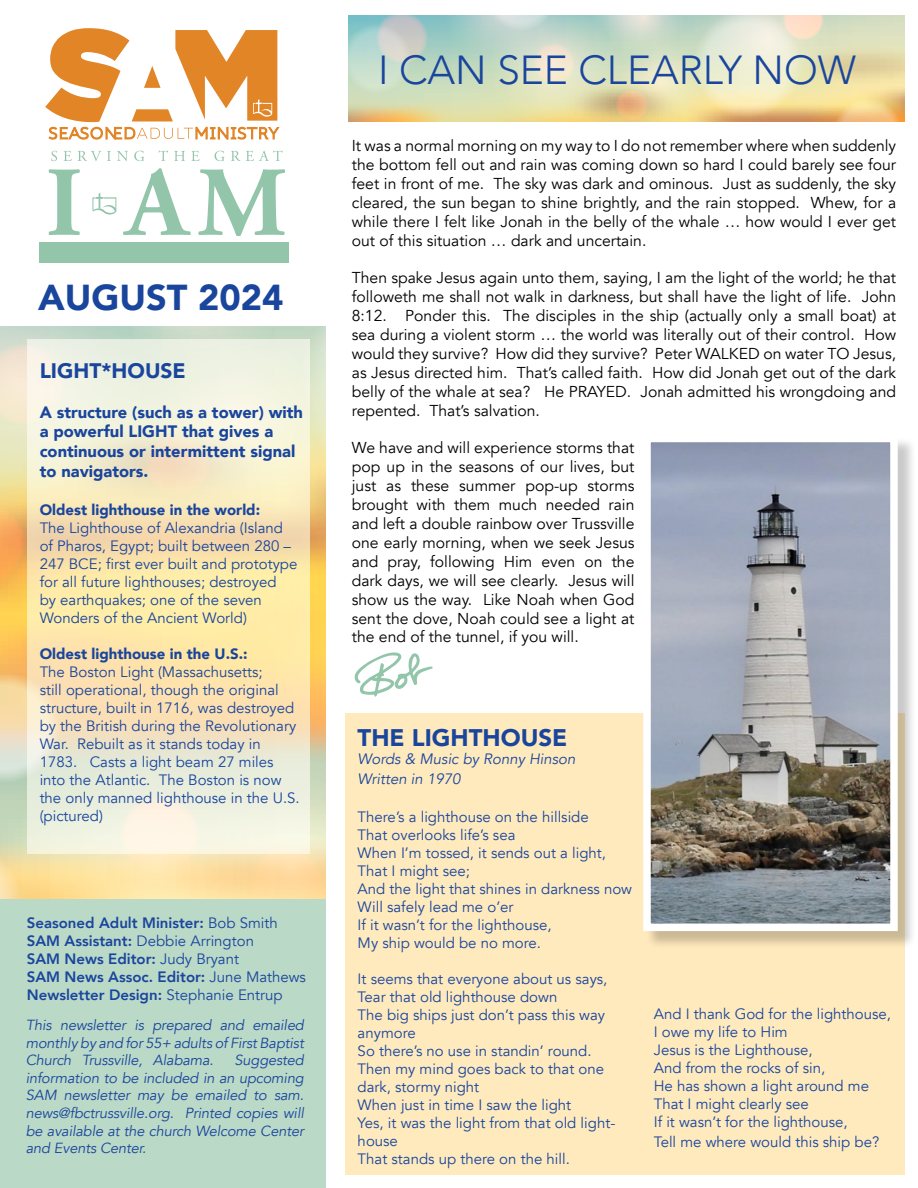
<style>
.page{position:relative;width:918px;height:1188px;background:#fff}
.page>*{position:absolute;margin:0;border:0;box-sizing:border-box;transform-origin:0 0}
.t1{font:300 40.5px "Avenir";color:#19459d}
.t2{font:900 36px "Avenir";color:#19459d}
.t3{font:900 24px "Avenir";color:#19459d}
.t4{font:900 21px "Avenir";color:#19459d}
.t5{font:900 16.5px/19.8px "Avenir";color:#19459d}
.t6{font:15.75px/18.9px "Avenir";color:#000;text-align:justify}
.t7{font:15px/18px "Avenir";color:#19459d}
.t8{font:800 15px/18px "Avenir";color:#19459d}
.t9{font:900 15px "Avenir";color:#19459d}
.t10{font:italic 15px/19.8px "Avenir";color:#19459d}
.t11{font:italic 14.7px/17.5px "Avenir";letter-spacing:-.01em;color:#19459d;text-align:justify}
.s1{font-weight:400}
</style>
<div class="page">
<svg style="left:349px;top:16px;width:92px;height:105px;background:#d1d1a4"></svg>
<svg style="left:349px;top:16px;width:82px;height:79px;background:#bdd5c8"></svg>
<svg style="left:441px;top:16px;width:463px;height:106px;background:#dcdcb7"></svg>
<svg style="left:0;top:326px;width:326px;height:574px;background:#ecd89f"></svg>
<svg style="left:354px;top:652px;width:79px;height:45px"></svg>
<svg style="left:49px;top:169px;width:31px;height:66px"></svg>
<svg style="left:123px;top:168px;width:68px;height:67px"></svg>
<svg style="left:198px;top:169px;width:87px;height:67px"></svg>
<div style="left:40px;top:242px;width:249px;height:20px;background:#92c5a9"></div>
<svg style="left:51px;top:151px;width:6px;height:10px"></svg>
<svg style="left:64px;top:151px;width:8px;height:10px"></svg>
<svg style="left:78px;top:151px;width:23px;height:10px"></svg>
<svg style="left:107px;top:151px;width:4px;height:10px"></svg>
<svg style="left:117px;top:151px;width:11px;height:10px"></svg>
<svg style="left:134px;top:151px;width:10px;height:10px"></svg>
<svg style="left:158px;top:150px;width:10px;height:11px"></svg>
<svg style="left:174px;top:151px;width:11px;height:10px"></svg>
<svg style="left:191px;top:151px;width:9px;height:10px"></svg>
<svg style="left:215px;top:151px;width:10px;height:10px"></svg>
<svg style="left:231px;top:150px;width:52px;height:11px"></svg>
<svg style="left:92px;top:193px;width:24px;height:22px"></svg>
<svg style="left:45px;top:28px;width:235px;height:112px"></svg>
<div style="left:0;top:900px;width:326px;height:288px;background:#bbd9c7"></div>
<svg style="left:27px;top:339px;width:283px;height:514px;background:#f5eac5"></svg>
<div style="left:345px;top:713px;width:559px;height:461px;background:#ffeabe"></div>
<div style="left:645px;top:437px;width:271px;height:513px;background:#000;opacity:.21"></div>
<img style="left:652px;top:444px;width:237px;height:478px">
<div style="left:643px;top:435px;width:255px;height:496px;border:8px solid #fff"></div>
<h2 class="t2" style="left:38px;top:267px;width:247px">AUGUST 2024</h2>
<h3 class="t4" style="left:40px;top:353px;width:148px">LIGHT*HOUSE</h3>
<p class="t5" style="left:40px;top:401px;width:265px">A structure (such as a tower) with a powerful LIGHT that gives a continuous or intermittent signal to navigators.</p>
<p class="t9" style="left:40px;top:497px;width:222px">Oldest lighthouse in the world:</p>
<p class="t7" style="left:40px;top:519px;width:259px">The Lighthouse of Alexandria (Island of Pharos, Egypt; built between 280 – 247 BCE; first ever built and prototype for all future lighthouses; destroyed<br>by earthquakes; one of the seven Wonders of the Ancient World)</p>
<p class="t9" style="left:40px;top:641px;width:210px">Oldest lighthouse in the U.S.:</p>
<p class="t7" style="left:40px;top:663px;width:262px">The Boston Light (Massachusetts;<br>still operational, though the original structure, built in 1716, was destroyed by the British during the Revolutionary War. Rebuilt as it stands today in 1783. Casts a light beam 27 miles into the Atlantic. The Boston is now the only manned lighthouse in the U.S. (pictured)</p>
<p class="t8" style="left:27px;top:913px;width:281px">Seasoned Adult Minister: <span class="s1">Bob Smith </span>SAM Assistant: <span class="s1">Debbie Arrington<br></span>SAM News Editor: <span class="s1">Judy Bryant<br></span>SAM News Assoc. Editor: <span class="s1">June Mathews </span>Newsletter Design: <span class="s1">Stephanie Entrup</span></p>
<p class="t11" style="left:26px;top:1017px;width:280px">This newsletter is prepared and emailed monthly by and for 55+ adults of First Baptist Church Trussville, Alabama.</p>
<p class="t11" style="left:26px;top:1052px;width:280px;text-indent:209px">Suggested information to be included in an upcoming SAM newsletter may be emailed to sam. news@fbctrussville.org. Printed copies will be available at the church Welcome Center and Events Center.</p>
<h1 class="t1" style="left:378px;top:47px;width:480px">I CAN SEE CLEARLY NOW</h1>
<p class="t6" style="left:352px;top:136px;width:546px">It was a normal morning on my way to I do not remember where when suddenly the bottom fell out and rain was coming down so hard I could barely see four feet in front of me. The sky was dark and ominous. Just as suddenly, the sky cleared, the sun began to shine brightly, and the rain stopped. Whew, for a while there I felt like Jonah in the belly of the whale … how would I ever get out of this situation … dark and uncertain.</p>
<p class="t6" style="left:352px;top:269px;width:546px">Then spake Jesus again unto them, saying, I am the light of the world; he that followeth me shall not walk in darkness, but shall have the light of life. John 8:12. Ponder this. The disciples in the ship (actually only a small boat) at sea during a violent storm … the world was literally out of their control. How would they survive? How did they survive? Peter WALKED on water TO Jesus, as Jesus directed him. That’s called faith. How did Jonah get out of the dark belly of the whale at sea? He PRAYED. Jonah admitted his wrongdoing and repented. That’s salvation.</p>
<p class="t6" style="left:352px;top:439px;width:284px">We have and will experience storms that pop up in the seasons of our lives, but just as these summer pop-up storms brought with them much needed rain and left a double rainbow over Trussville one early morning, when we seek Jesus and pray, following Him even on the dark days, we will see clearly. Jesus will show us the way. Like Noah when God sent the dove, Noah could see a light at the end of the tunnel, if you will.</p>
<h3 class="t3" style="left:358px;top:717px;width:211px">THE LIGHTHOUSE</h3>
<p class="t10" style="left:358px;top:749px;width:219px">Words &amp; Music by Ronny Hinson<br>Written in 1970</p>
<p class="t7" style="left:358px;top:808px;width:276px">There’s a lighthouse on the hillside<br>That overlooks life’s sea<br>When I’m tossed, it sends out a light,<br>That I might see;<br>And the light that shines in darkness now<br>Will safely lead me o’er<br>If it wasn’t for the lighthouse,<br>My ship would be no more.</p>
<p class="t7" style="left:358px;top:970px;width:259px">It seems that everyone about us says,<br>Tear that old lighthouse down<br>The big ships just don’t pass this way anymore<br>So there’s no use in standin’ round.<br>Then my mind goes back to that one dark, stormy night<br>When just in time I saw the light<br>Yes, it was the light from that old light&shy;house<br>That stands up there on the hill.</p>
<p class="t7" style="left:654px;top:1006px;width:239px">And I thank God for the lighthouse,<br>I owe my life to Him<br>Jesus is the Lighthouse,<br>And from the rocks of sin,<br>He has shown a light around me<br>That I might clearly see<br>If it wasn’t for the lighthouse,</p>
<p class="t7" style="left:654px;top:1133px;width:227px">Tell me where would this ship be?</p>
</div>
